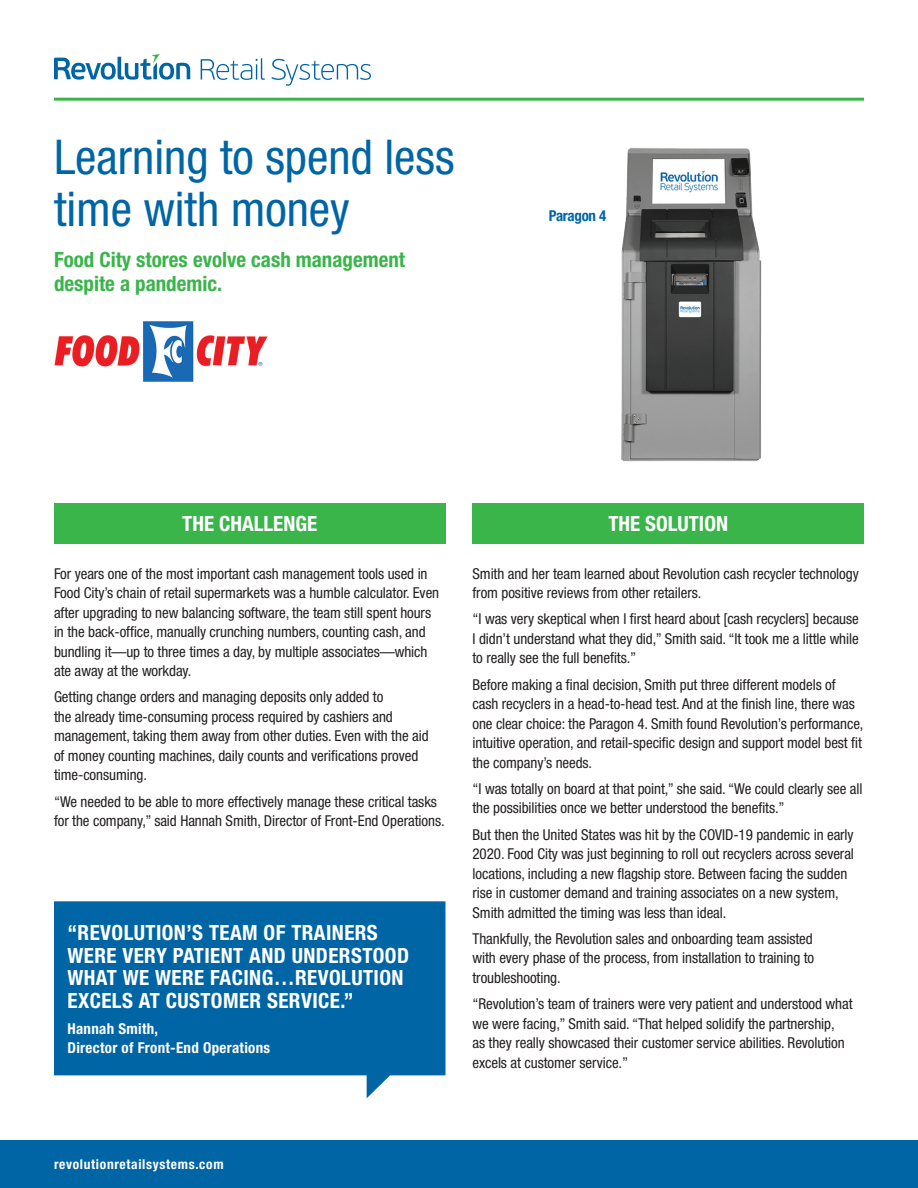
<style>
.page{position:relative;width:918px;height:1188px;background:#fff}
.page>*{position:absolute;margin:0;border:0;box-sizing:border-box;transform-origin:0 0}
.t1{font:condensed 48px/52.5px "Helvetica Neue LT Std";color:#0065a4}
.t2{font:700 condensed 21px/22.5px "Helvetica Neue LT Std";letter-spacing:.02em;color:#fff}
.t3{font:700 condensed 21px/24px "Helvetica Neue LT Std";color:#3ab54a}
.t4{font:700 condensed 21px "Helvetica Neue LT Std";color:#fff}
.t5{font:condensed 15px/19.5px "Helvetica Neue LT Std";letter-spacing:-.005em;color:#231f20}
.t6{font:700 condensed 15px/19.5px "Helvetica Neue LT Std";letter-spacing:.02em;color:#fff}
.t7{font:700 condensed 15px "Helvetica Neue LT Std";letter-spacing:-.02em;color:#0065a4}
.t8{font:700 condensed 13.5px "Helvetica Neue LT Std";letter-spacing:.05em;color:#fff}
</style>
<div class="page">
<div style="left:0;top:1141px;width:918px;height:47px;background:#0065a4"></div>
<hr style="left:54px;top:98px;width:810px;height:3px;background:#3ab54a">
<img style="left:621px;top:148px;width:141px;height:314px">
<div style="left:54px;top:503px;width:392px;height:41px;background:#3ab54a"></div>
<div style="left:472px;top:503px;width:392px;height:41px;background:#3ab54a"></div>
<svg style="left:54px;top:901px;width:392px;height:197px;background:#1d76ae"></svg>
<img style="left:54px;top:321px;width:214px;height:61px">
<svg style="left:201px;top:58px;width:64px;height:22px"></svg>
<svg style="left:271px;top:59px;width:100px;height:27px"></svg>
<svg style="left:54px;top:54px;width:136px;height:26px"></svg>
<p class="t1" style="left:54px;top:130px;width:402px">Learning to spend less time with money</p>
<p class="t3" style="left:54px;top:248px;width:353px">Food City stores evolve cash management despite a pandemic.</p>
<p class="t7" style="left:549px;top:206px;width:59px">Paragon 4</p>
<p class="t4" style="left:182px;top:511px;width:136px">THE CHALLENGE</p>
<p class="t5" style="left:54px;top:564px;width:387px">For years one of the most important cash management tools used in Food City’s chain of retail supermarkets was a humble calculator. Even after upgrading to new balancing software, the team still spent hours in the back-office, manually crunching numbers, counting cash, and bundling it—up to three times a day, by multiple associates—which ate away at the workday.</p>
<p class="t5" style="left:54px;top:687px;width:376px">Getting change orders and managing deposits only added to<br>the already time-consuming process required by cashiers and management, taking them away from other duties. Even with the aid of money counting machines, daily counts and verifications proved time-consuming.</p>
<p class="t5" style="left:54px;top:792px;width:392px">“We needed to be able to more effectively manage these critical tasks for the company,” said Hannah Smith, Director of Front-End Operations.</p>
<p class="t2" style="left:68px;top:921px;width:343px">“REVOLUTION’S TEAM OF TRAINERS<br>WERE VERY PATIENT AND UNDERSTOOD<br>WHAT WE WERE FACING…REVOLUTION<br>EXCELS AT CUSTOMER SERVICE.”</p>
<p class="t6" style="left:68px;top:1019px;width:204px">Hannah Smith,<br>Director of Front-End Operations</p>
<p class="t4" style="left:608px;top:511px;width:121px">THE SOLUTION</p>
<p class="t5" style="left:472px;top:564px;width:388px">Smith and her team learned about Revolution cash recycler technology from positive reviews from other retailers.</p>
<p class="t5" style="left:472px;top:609px;width:388px;text-align:justify">“I was very skeptical when I first heard about [cash recyclers] because I didn’t understand what they did,” Smith said. “It took me a little while to really see the full benefits.”</p>
<p class="t5" style="left:472px;top:675px;width:393px">Before making a final decision, Smith put three different models of cash recyclers in a head-to-head test. And at the finish line, there was one clear choice: the Paragon 4. Smith found Revolution’s performance, intuitive operation, and retail-specific design and support model best fit the company’s needs.</p>
<p class="t5" style="left:472px;top:779px;width:391px">“I was totally on board at that point,” she said. “We could clearly see all the possibilities once we better understood the benefits.”</p>
<p class="t5" style="left:472px;top:825px;width:383px">But then the United States was hit by the COVID-19 pandemic in early 2020. Food City was just beginning to roll out recyclers across several locations, including a new flagship store. Between facing the sudden rise in customer demand and training associates on a new system, Smith admitted the timing was less than ideal.</p>
<p class="t5" style="left:472px;top:929px;width:343px;text-align:justify">Thankfully, the Revolution sales and onboarding team assisted with every phase of the process, from installation to training to troubleshooting.</p>
<p class="t5" style="left:472px;top:994px;width:382px">“Revolution’s team of trainers were very patient and understood what we were facing,” Smith said. “That helped solidify the partnership,<br>as they really showcased their customer service abilities. Revolution excels at customer service.”</p>
<p class="t8" style="left:54px;top:1156px;width:171px">revolutionretailsystems.com</p>
</div>
